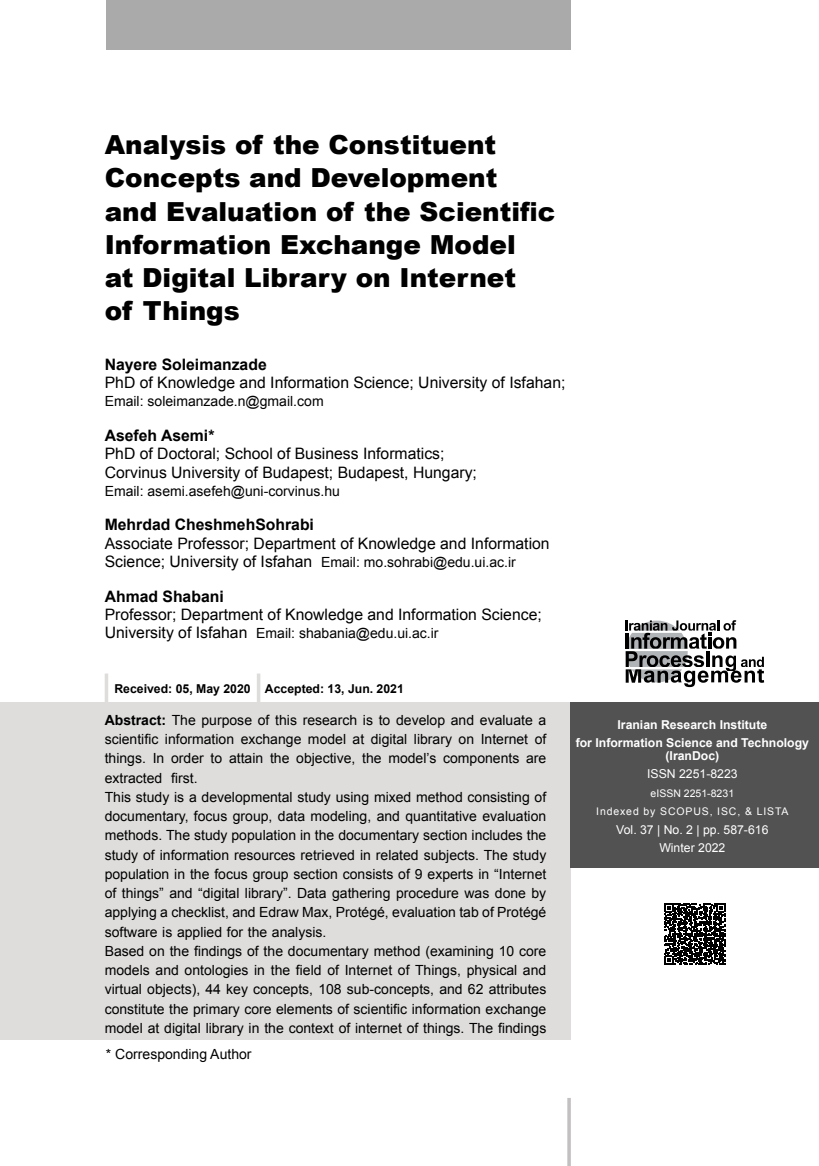
<style>
.page{position:relative;width:819px;height:1166px;background:#fff}
.page>*{position:absolute;margin:0;border:0;box-sizing:border-box;transform-origin:0 0}
.t1{font:900 26.25px/33.2px "Arial";color:#000}
.t2{font:15.75px/18.4px "Arial";color:#000}
.t3{font:700 15.75px "Arial";color:#000}
.t4{font:14px/19.2px "Arial";color:#000}
.t5{font:700 12.25px/18.4px "Arial";color:#fff;text-align:center}
.t6{font:700 12.25px "Arial";color:#000}
.t7{font:12.25px/18.4px "Arial";color:#fff;text-align:center}
.t8{font:12.25px "Arial";color:#fff}
.t9{font:10.5px/18.4px "Arial";letter-spacing:.085em;color:#fff;text-align:center}
.s1{font-size:15.75px}
.s2{font-weight:700}
.s3{font-style:inherit}
</style>
<div class="page">
<hr style="left:567px;top:1098px;width:3px;height:68px;background:#c2c1c0">
<div style="left:106px;top:0;width:464px;height:50px;background:#aaa"></div>
<div style="left:0;top:702px;width:570px;height:338px;background:#dedddc"></div>
<svg style="left:625px;top:620px;width:139px;height:67px"></svg>
<hr style="left:105px;top:673px;width:3px;height:32px;background:#dedddc">
<hr style="left:257px;top:673px;width:3px;height:32px;background:#dedddc">
<svg style="left:664px;top:903px;width:61px;height:61px"></svg>
<div style="left:570px;top:702px;width:249px;height:166px;background:#535252"></div>
<h1 class="t1" style="left:105px;top:127px;width:452px">Analysis of the Constituent<br>Concepts and Development and Evaluation of the Scientific<br>Information Exchange Model<br>at Digital Library on Internet<br>of Things</h1>
<p class="t3" style="left:105px;top:353px;width:163px">Nayere Soleimanzade</p>
<p class="t2" style="left:105px;top:373px;width:462px">PhD of Knowledge and Information Science; University of Isfahan;</p>
<p class="t4" style="left:105px;top:392px;width:220px">Email: soleimanzade.n@gmail.com</p>
<p class="t3" style="left:105px;top:425px;width:111px">Asefeh Asemi*</p>
<p class="t2" style="left:105px;top:445px;width:374px">PhD of Doctoral; School of Business Informatics;<br>Corvinus University of Budapest; Budapest, Hungary;</p>
<p class="t4" style="left:105px;top:481px;width:237px">Email: asemi.asefeh@uni-corvinus.hu</p>
<p class="t3" style="left:105px;top:514px;width:211px">Mehrdad CheshmehSohrabi</p>
<p class="t2" style="left:105px;top:534px;width:446px">Associate Professor; Department of Knowledge and Information</p>
<p class="t4" style="left:105px;top:553px;width:412px"><span class="s1">Science; University of Isfahan</span> Email: mo.sohrabi@edu.ui.ac.ir</p>
<p class="t3" style="left:105px;top:585px;width:121px">Ahmad Shabani</p>
<p class="t2" style="left:105px;top:605px;width:438px">Professor; Department of Knowledge and Information Science;</p>
<p class="t4" style="left:105px;top:624px;width:335px"><span class="s1">University of Isfahan</span> Email: shabania@edu.ui.ac.ir</p>
<p class="t6" style="left:114px;top:680px;width:291px">Received: 05, May 2020 Accepted: 13, Jun. 2021</p>
<p class="t4" style="left:105px;top:710px;width:443px"><span class="s2">Abstract:</span> The purpose of this research is to develop and evaluate a scientific information exchange model at digital library on Internet of things. In order to attain the objective, the model’s components are extracted first.<br>This study is a developmental study using mixed method consisting of documentary, focus group, data modeling, and quantitative evaluation methods. The study population in the documentary section includes the study of information resources retrieved in related subjects. The study population in the focus group section consists of 9 experts in “Internet of things” and “digital library”. Data gathering procedure was done by applying a checklist, and Edraw Max, Protégé, evaluation tab of Protégé software is applied for the analysis.<br>Based on the findings of the documentary method (examining 10 core models and ontologies in the field of Internet of Things, physical and virtual objects), 44 key concepts, 108 sub-concepts, and 62 attributes constitute the primary core elements of scientific information exchange model at digital library in the context of internet of things. The findings</p>
<p class="t4" style="left:106px;top:1045px;width:147px">* Corresponding Author</p>
<p class="t5" style="left:575px;top:715px;width:235px">Iranian Research Institute<br>for Information Science and Technology</p>
<p class="t5" style="left:665px;top:747px;width:55px">(IranDoc)</p>
<p class="t8" style="left:647px;top:766px;width:92px">ISSN 2251-8223</p>
<p class="t9" style="left:596px;top:784px;width:194px">e<span class="s3">ISSN 2251-8231<br></span>Indexed by SCOPUS, ISC, &amp; LISTA</p>
<p class="t7" style="left:616px;top:820px;width:154px">Vol. 37 | No. 2 | pp. 587-616<br>Winter 2022</p>
</div>
